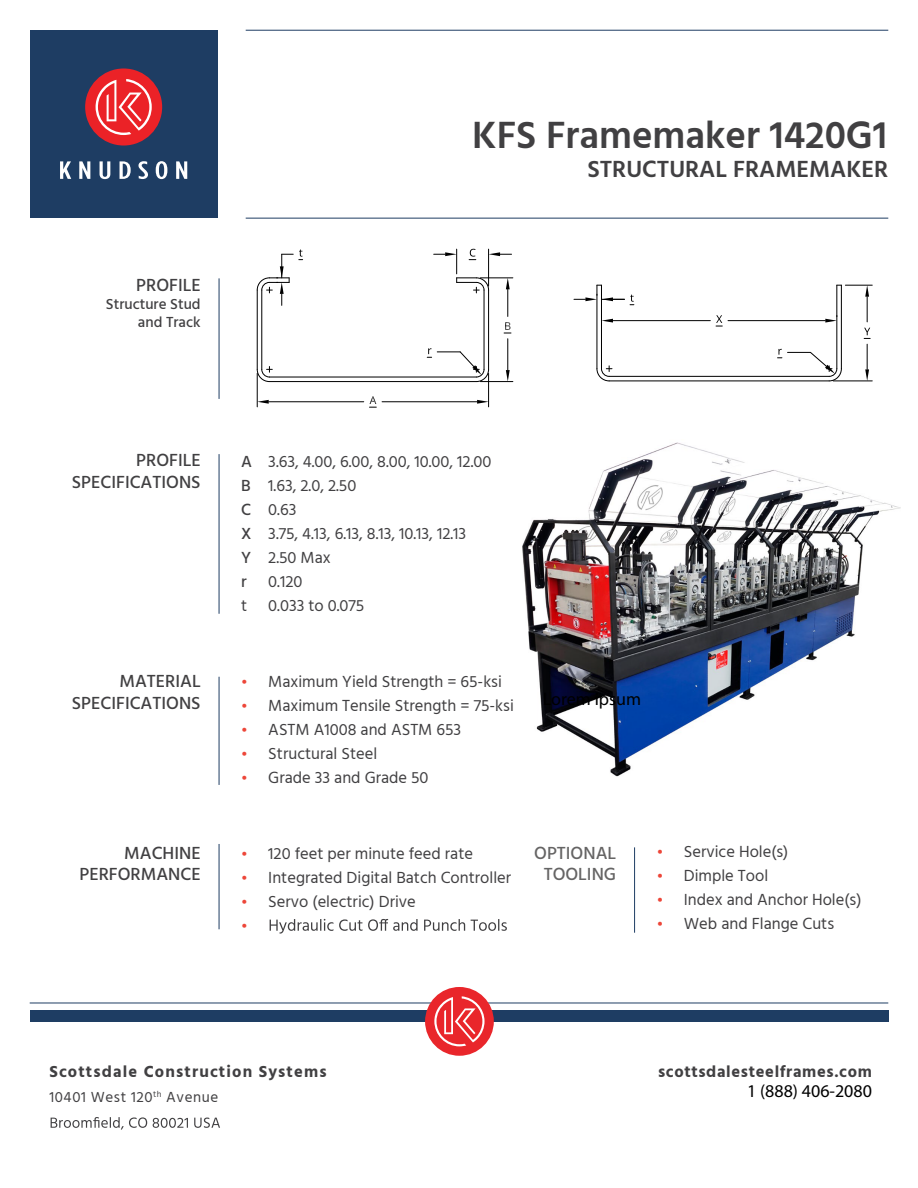
<style>
.page{position:relative;width:918px;height:1188px;background:#fff}
.page>*{position:absolute;margin:0;border:0;box-sizing:border-box;transform-origin:0 0}
.t1{font:600 39px "Hind";color:#414042}
.t2{font:600 24px "Hind";color:#414042}
.t3{font:500 18px/21.6px "Hind";color:#414042;text-align:right}
.t4{font:18px "Myriad Pro";color:#000}
.t5{font:500 18px/21.6px "Hind";color:#656464;text-align:center}
.t6{font:16.5px/24px "Hind";color:#414042}
.t7{font:700 16.5px "Hind";letter-spacing:.07em;color:#414042}
.t8{font:700 16.5px "Hind";letter-spacing:.04em;color:#414042}
.t9{font:500 15px/18px "Hind";color:#414042;text-align:right}
.t10{font:15px "Hind";letter-spacing:.04em;color:#414042}
.t11{font:500 15px "Hind";color:#ed4639}
.s1{font-weight:500}
.s2{font-weight:500;font-size:15px;color:#ed4639}
</style>
<div class="page">
<div style="left:30px;top:30px;width:188px;height:188px;background:#1e3d63"></div>
<svg style="left:60px;top:161px;width:11px;height:18px"></svg>
<svg style="left:79px;top:161px;width:11px;height:18px"></svg>
<svg style="left:100px;top:161px;width:10px;height:18px"></svg>
<svg style="left:120px;top:161px;width:11px;height:18px"></svg>
<svg style="left:139px;top:161px;width:9px;height:18px"></svg>
<svg style="left:156px;top:161px;width:11px;height:18px"></svg>
<svg style="left:176px;top:161px;width:11px;height:18px"></svg>
<div style="left:85px;top:68px;width:77px;height:78px;background:#eb2227;border-radius:50%"></div>
<svg style="left:96px;top:79px;width:56px;height:56px"></svg>
<hr style="left:488px;top:290px;width:1px;height:79px;background:#000">
<hr style="left:269px;top:381px;width:207px;height:1px;background:#000">
<hr style="left:257px;top:290px;width:1px;height:79px;background:#000">
<hr style="left:261px;top:290px;width:1px;height:79px;background:#000">
<hr style="left:269px;top:377px;width:207px;height:1px;background:#000">
<hr style="left:484px;top:290px;width:1px;height:79px;background:#000">
<hr style="left:609px;top:376px;width:220px;height:1px;background:#000">
<hr style="left:609px;top:380px;width:220px;height:1px;background:#000">
<hr style="left:601px;top:285px;width:1px;height:84px;background:#000">
<hr style="left:596px;top:285px;width:1px;height:84px;background:#000">
<svg style="left:256px;top:366px;width:16px;height:17px"></svg>
<svg style="left:596px;top:366px;width:16px;height:16px"></svg>
<svg style="left:427px;top:348px;width:63px;height:35px"></svg>
<svg style="left:256px;top:254px;width:37px;height:51px"></svg>
<svg style="left:299px;top:249px;width:4px;height:11px"></svg>
<hr style="left:480px;top:278px;width:33px;height:1px;background:#000">
<hr style="left:480px;top:381px;width:33px;height:1px;background:#000">
<hr style="left:508px;top:339px;width:1px;height:31px;background:#000">
<svg style="left:434px;top:249px;width:78px;height:67px"></svg>
<svg style="left:506px;top:370px;width:4px;height:12px"></svg>
<svg style="left:504px;top:322px;width:7px;height:12px"></svg>
<hr style="left:488px;top:373px;width:1px;height:34px;background:#000">
<hr style="left:257px;top:373px;width:1px;height:34px;background:#000">
<hr style="left:382px;top:402px;width:95px;height:1px;background:#000">
<hr style="left:269px;top:402px;width:95px;height:1px;background:#000">
<svg style="left:477px;top:400px;width:12px;height:4px"></svg>
<svg style="left:257px;top:400px;width:12px;height:4px"></svg>
<svg style="left:369px;top:396px;width:7px;height:12px"></svg>
<svg style="left:778px;top:349px;width:4px;height:9px"></svg>
<svg style="left:574px;top:294px;width:50px;height:7px"></svg>
<svg style="left:630px;top:295px;width:4px;height:10px"></svg>
<hr style="left:613px;top:320px;width:97px;height:1px;background:#000">
<hr style="left:728px;top:320px;width:97px;height:1px;background:#000">
<svg style="left:602px;top:318px;width:11px;height:5px"></svg>
<svg style="left:716px;top:315px;width:6px;height:12px"></svg>
<svg style="left:788px;top:285px;width:84px;height:97px"></svg>
<hr style="left:219px;top:278px;width:1px;height:121px;background:#1e3d63">
<hr style="left:219px;top:454px;width:1px;height:160px;background:#1e3d63">
<hr style="left:219px;top:677px;width:1px;height:108px;background:#1e3d63">
<hr style="left:634px;top:847px;width:1px;height:86px;background:#1e3d63">
<hr style="left:219px;top:844px;width:1px;height:85px;background:#1e3d63">
<svg style="left:270px;top:919px;width:237px;height:15px"></svg>
<svg style="left:51px;top:1117px;width:169px;height:13px"></svg>
<div style="left:30px;top:1010px;width:858px;height:11px;background:#1e3d63"></div>
<hr style="left:30px;top:1003px;width:858px;height:1px;background:#1e3d63">
<div style="left:425px;top:987px;width:69px;height:69px;background:#e9262b;border-radius:50%"></div>
<svg style="left:434px;top:996px;width:51px;height:50px"></svg>
<hr style="left:246px;top:30px;width:642px;height:1px;background:#1e3d63">
<hr style="left:246px;top:218px;width:642px;height:1px;background:#1e3d63">
<img style="left:522px;top:442px;width:379px;height:335px">
<p class="t3" style="left:136px;top:275px;width:66px">PROFILE</p>
<p class="t9" style="left:106px;top:295px;width:96px">Structure Stud and Track</p>
<h1 class="t1" style="left:472px;top:108px;width:416px">KFS Framemaker 1420G1</h1>
<h2 class="t2" style="left:587px;top:152px;width:302px">STRUCTURAL FRAMEMAKER</h2>
<p class="t3" style="left:72px;top:450px;width:130px">PROFILE<br>SPECIFICATIONS</p>
<p class="t6" style="left:241px;top:450px;width:252px"><span class="s1">A</span> 3.63, 4.00, 6.00, 8.00, 10.00, 12.00<br><span class="s1">B</span> 1.63, 2.0, 2.50<br><span class="s1">C</span> 0.63<br><span class="s1">X</span> 3.75, 4.13, 6.13, 8.13, 10.13, 12.13<br><span class="s1">Y</span> 2.50 Max<br><span class="s1">r</span></p>
<p class="t6" style="left:268px;top:570px;width:36px">0.120</p>
<p class="t6" style="left:241px;top:594px;width:8px">t</p>
<p class="t6" style="left:268px;top:594px;width:98px">0.033 to 0.075</p>
<p class="t3" style="left:72px;top:671px;width:130px">MATERIAL<br>SPECIFICATIONS</p>
<p class="t6" style="left:241px;top:670px;width:262px"><span class="s2">•</span> Maximum Yield Strength = 65-ksi</p>
<p class="t6" style="left:241px;top:694px;width:274px"><span class="s2">•</span> Maximum Tensile Strength = 75-ksi</p>
<p class="t6" style="left:241px;top:718px;width:221px"><span class="s2">•</span> ASTM A1008 and ASTM 653</p>
<p class="t6" style="left:241px;top:742px;width:137px"><span class="s2">•</span> Structural Steel</p>
<p class="t6" style="left:241px;top:766px;width:189px"><span class="s2">•</span> Grade 33 and Grade 50</p>
<p class="t4" style="left:543px;top:688px;width:100px">Lorem ipsum</p>
<p class="t3" style="left:80px;top:843px;width:123px">MACHINE<br>PERFORMANCE</p>
<p class="t6" style="left:241px;top:842px;width:233px"><span class="s2">•</span> 120 feet per minute feed rate</p>
<p class="t6" style="left:241px;top:866px;width:271px"><span class="s2">•</span> Integrated Digital Batch Controller</p>
<p class="t6" style="left:241px;top:890px;width:176px"><span class="s2">•</span> Servo (electric) Drive</p>
<p class="t11" style="left:241px;top:915px;width:8px">•</p>
<p class="t5" style="left:534px;top:843px;width:84px">OPTIONAL<br>TOOLING</p>
<p class="t6" style="left:657px;top:841px;width:133px"><span class="s2">•</span> Service Hole(s)</p>
<p class="t6" style="left:657px;top:865px;width:113px"><span class="s2">•</span> Dimple Tool</p>
<p class="t6" style="left:657px;top:889px;width:206px"><span class="s2">•</span> Index and Anchor Hole(s)</p>
<p class="t6" style="left:657px;top:913px;width:179px"><span class="s2">•</span> Web and Flange Cuts</p>
<p class="t7" style="left:49px;top:1061px;width:279px">Scottsdale Construction Systems</p>
<p class="t10" style="left:49px;top:1087px;width:170px">10401 West 120<sup>th</sup> Avenue</p>
<p class="t8" style="left:658px;top:1061px;width:215px">scottsdalesteelframes.com</p>
<p class="t4" style="left:747px;top:1080px;width:126px">1 (888) 406-2080</p>
</div>
